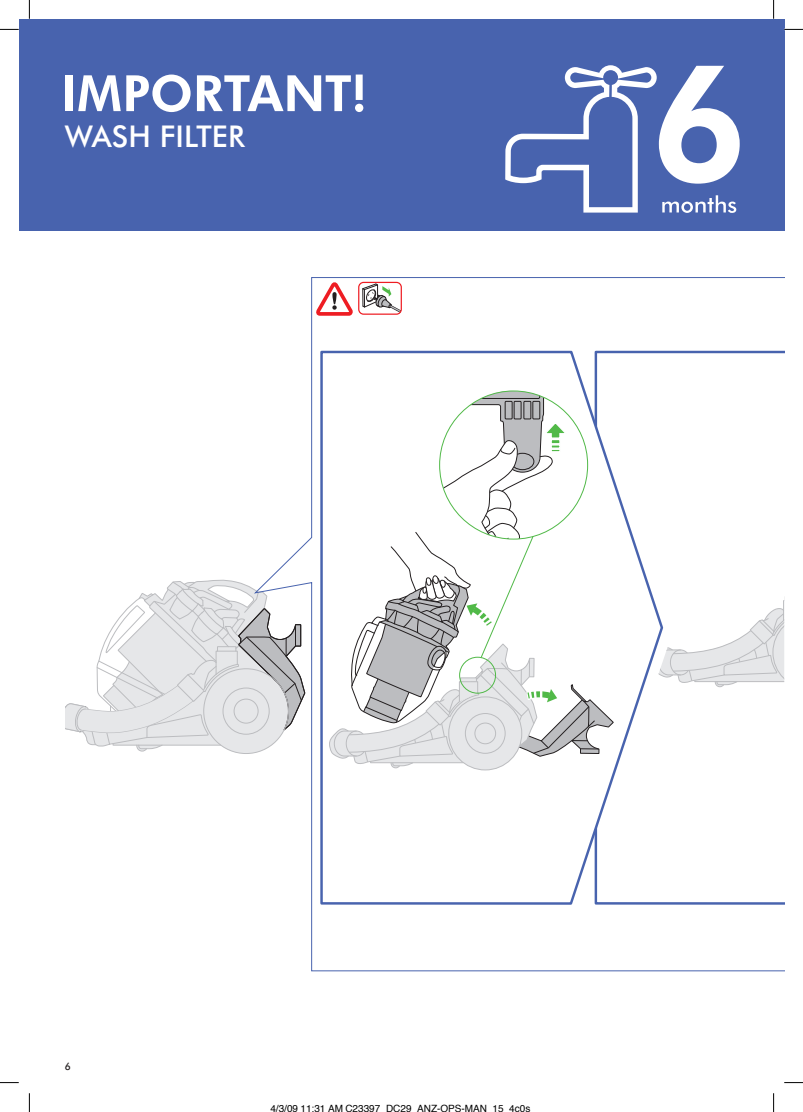
<style>
.page{position:relative;width:803px;height:1112px;background:#fff}
.page>*{position:absolute;margin:0;border:0;box-sizing:border-box;transform-origin:0 0}
.t1{font:800 50px "Futura BT";color:#fff}
.t2{font:500 30px "Futura BT";color:#fff}
.t3{font:10px "Helvetica";color:#000}
.t4{font:500 10px "Futura BT";color:#231f20}
</style>
<div class="page">
<div style="left:19px;top:19px;width:765px;height:211px;background:#4863ae"></div>
<svg style="left:65px;top:579px;width:188px;height:172px"></svg>
<svg style="left:253px;top:277px;width:531px;height:694px"></svg>
<svg style="left:653px;top:592px;width:132px;height:97px"></svg>
<svg style="left:329px;top:390px;width:285px;height:384px"></svg>
<svg style="left:313px;top:278px;width:41px;height:39px"></svg>
<div style="left:358px;top:282px;width:44px;height:33px;border:1px solid #ee1d23;border-radius:5px"></div>
<svg style="left:362px;top:283px;width:41px;height:31px"></svg>
<div style="left:459px;top:656px;width:37px;height:37px;border:1px solid #51b948;border-radius:50%"></div>
<svg style="left:505px;top:65px;width:235px;height:148px"></svg>
<svg style="left:0;top:29px;width:19px;height:1px"></svg>
<svg style="left:784px;top:29px;width:19px;height:1px"></svg>
<svg style="left:0;top:1082px;width:19px;height:1px"></svg>
<svg style="left:784px;top:1082px;width:19px;height:1px"></svg>
<svg style="left:29px;top:0;width:1px;height:19px"></svg>
<svg style="left:29px;top:1093px;width:1px;height:18px"></svg>
<svg style="left:773px;top:0;width:1px;height:19px"></svg>
<svg style="left:773px;top:1093px;width:1px;height:18px"></svg>
<h1 class="t1" style="left:61px;top:59px;width:308px">IMPORTANT!</h1>
<h2 class="t2" style="left:65px;top:118px;width:181px">WASH FILTER</h2>
<p class="t4" style="left:65px;top:1060px;width:8px">6</p>
<p class="t3" style="left:270px;top:1103px;width:261px">4/3/09 11:31 AM C23397 DC29 ANZ-OPS-MAN 15 4c0s</p>
</div>
